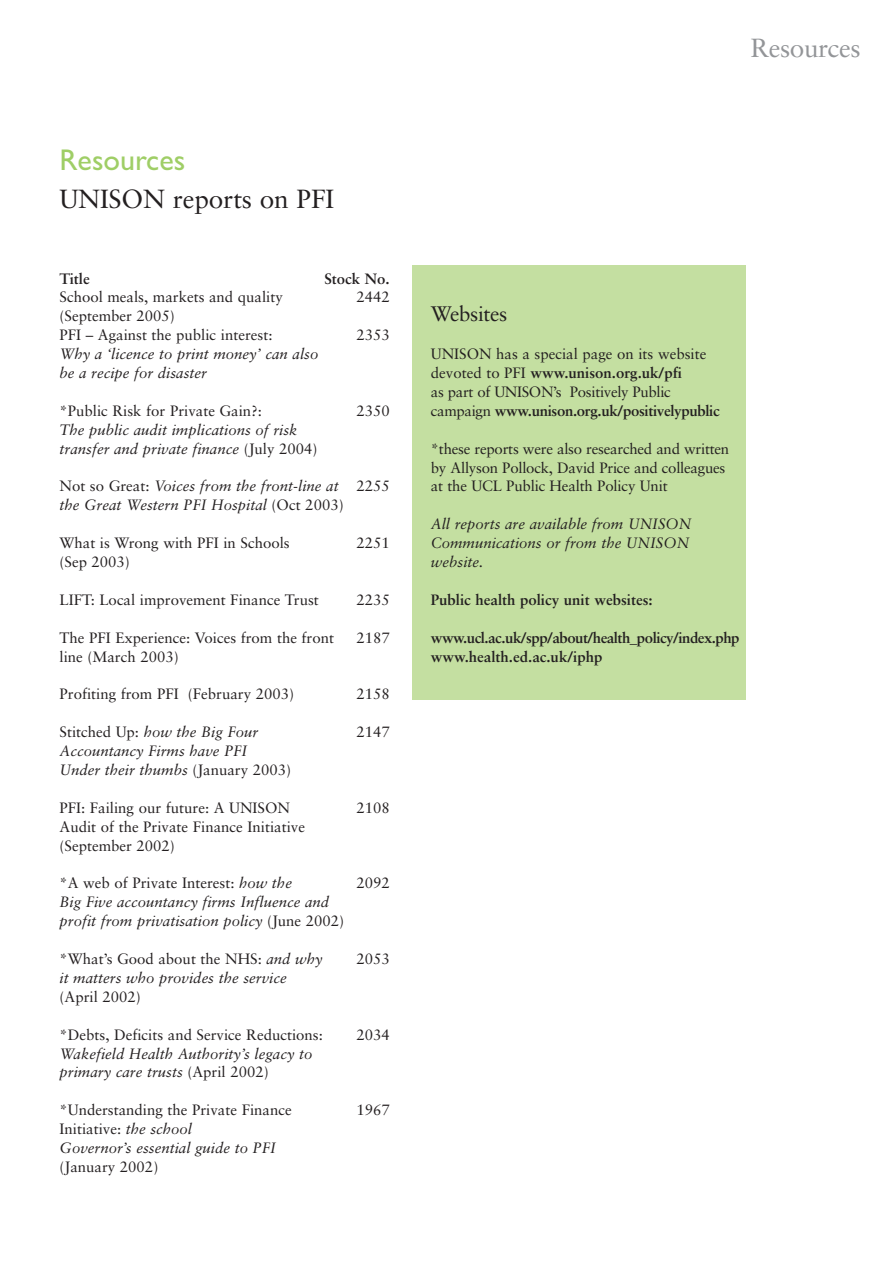
<style>
.page{position:relative;width:893px;height:1263px;background:#fff}
.page>*{position:absolute;margin:0;border:0;box-sizing:border-box;transform-origin:0 0}
.t1{font:30px "Gill Sans";color:#9fce66}
.t2{font:26.25px "Sabon";letter-spacing:-.005em;color:#231f20}
.t3{font:26.25px "Sabon";letter-spacing:-.015em;color:#939598}
.t4{font:21px "Sabon";letter-spacing:-.015em;color:#231f20}
.t5{font:15px/18.9px "Sabon";color:#231f20}
.t6{font:italic 15px/18.9px "Sabon";color:#231f20}
.t7{font:700 15px/18.9px "Sabon";letter-spacing:-.035em;color:#231f20}
.t8{font:700 15px "Sabon";color:#231f20}
.s1{font-style:normal}
.s2{font-style:italic}
.s3{font-weight:700}
</style>
<div class="page">
<div style="left:412px;top:265px;width:333px;height:434px;background:#c4dfa1"></div>
<h1 class="t1" style="left:60px;top:142px;width:127px">Resources</h1>
<h2 class="t2" style="left:60px;top:188px;width:276px">UNISON reports on PFI</h2>
<p class="t8" style="left:60px;top:272px;width:32px">Title</p>
<p class="t8" style="left:324px;top:272px;width:67px">Stock No.</p>
<p class="t5" style="left:60px;top:289px;width:225px">School meals, markets and quality</p>
<p class="t5" style="left:356px;top:289px;width:35px">2442</p>
<p class="t5" style="left:60px;top:308px;width:214px">(September 2005)<br>PFI – Against the public interest:</p>
<p class="t5" style="left:356px;top:327px;width:35px">2353</p>
<p class="t6" style="left:60px;top:346px;width:260px">Why a ‘licence to print money’ can also be a recipe for disaster</p>
<p class="t5" style="left:60px;top:402px;width:204px">*Public Risk for Private Gain?:</p>
<p class="t5" style="left:356px;top:402px;width:35px">2350</p>
<p class="t6" style="left:60px;top:421px;width:259px">The public audit implications of risk transfer and private finance <span class="s1">(July 2004)</span></p>
<p class="t6" style="left:60px;top:478px;width:332px"><span class="s1">Not so Great:</span> Voices from the front-line at <span class="s1">2255 </span>the Great Western PFI Hospital <span class="s1">(Oct 2003)</span></p>
<p class="t5" style="left:60px;top:535px;width:232px">What is Wrong with PFI in Schools</p>
<p class="t5" style="left:356px;top:535px;width:35px">2251</p>
<p class="t5" style="left:60px;top:554px;width:72px">(Sep 2003)</p>
<p class="t5" style="left:60px;top:591px;width:261px">LIFT: Local improvement Finance Trust</p>
<p class="t5" style="left:356px;top:591px;width:35px">2235</p>
<p class="t5" style="left:60px;top:629px;width:276px">The PFI Experience: Voices from the front</p>
<p class="t5" style="left:356px;top:629px;width:35px">2187</p>
<p class="t5" style="left:60px;top:648px;width:121px">line (March 2003)</p>
<p class="t5" style="left:60px;top:686px;width:236px">Profiting from PFI (February 2003)</p>
<p class="t5" style="left:356px;top:686px;width:35px">2158</p>
<p class="t6" style="left:60px;top:724px;width:200px"><span class="s1">Stitched Up:</span> how the Big Four</p>
<p class="t5" style="left:356px;top:724px;width:35px">2147</p>
<p class="t6" style="left:60px;top:742px;width:233px">Accountancy Firms have PFI<br>Under their thumbs <span class="s1">(January 2003)</span></p>
<p class="t5" style="left:60px;top:799px;width:232px">PFI: Failing our future: A UNISON</p>
<p class="t5" style="left:356px;top:799px;width:35px">2108</p>
<p class="t5" style="left:60px;top:818px;width:247px">Audit of the Private Finance Initiative (September 2002)</p>
<p class="t5" style="left:60px;top:875px;width:234px">*A web of Private Interest: <span class="s2">how the</span></p>
<p class="t5" style="left:356px;top:875px;width:35px">2092</p>
<p class="t6" style="left:60px;top:894px;width:286px">Big Five accountancy firms Influence and profit from privatisation policy <span class="s1">(June 2002)</span></p>
<p class="t5" style="left:60px;top:950px;width:265px">*What’s Good about the NHS: <span class="s2">and why</span></p>
<p class="t5" style="left:356px;top:950px;width:35px">2053</p>
<p class="t6" style="left:60px;top:969px;width:229px">it matters who provides the service</p>
<p class="t5" style="left:60px;top:988px;width:83px">(April 2002)</p>
<p class="t5" style="left:60px;top:1026px;width:265px">*Debts, Deficits and Service Reductions:</p>
<p class="t5" style="left:356px;top:1026px;width:35px">2034</p>
<p class="t6" style="left:60px;top:1045px;width:254px">Wakefield Health Authority’s legacy to primary care trusts <span class="s1">(April 2002)</span></p>
<p class="t5" style="left:60px;top:1102px;width:234px">*Understanding the Private Finance</p>
<p class="t5" style="left:356px;top:1102px;width:35px">1967</p>
<p class="t6" style="left:60px;top:1120px;width:218px"><span class="s1">Initiative:</span> the school<br>Governor’s essential guide to PFI</p>
<p class="t5" style="left:60px;top:1158px;width:100px">(January 2002)</p>
<h2 class="t3" style="left:750px;top:37px;width:112px">Resources</h2>
<h3 class="t4" style="left:431px;top:305px;width:78px">Websites</h3>
<p class="t5" style="left:431px;top:346px;width:290px">UNISON has a special page on its website devoted to PFI <span class="s3">www.unison.org.uk/pfi<br></span>as part of UNISON’s Positively Public campaign <span class="s3">www.unison.org.uk/positivelypublic</span></p>
<p class="t5" style="left:431px;top:440px;width:300px">*these reports were also researched and written by Allyson Pollock, David Price and colleagues at the UCL Public Health Policy Unit</p>
<p class="t6" style="left:431px;top:516px;width:262px">All reports are available from UNISON<br>Communications or from the UNISON website.</p>
<p class="t8" style="left:431px;top:593px;width:223px">Public health policy unit websites:</p>
<p class="t7" style="left:431px;top:629px;width:310px">www.ucl.ac.uk/spp/about/health_policy/index.php www.health.ed.ac.uk/iphp</p>
</div>
